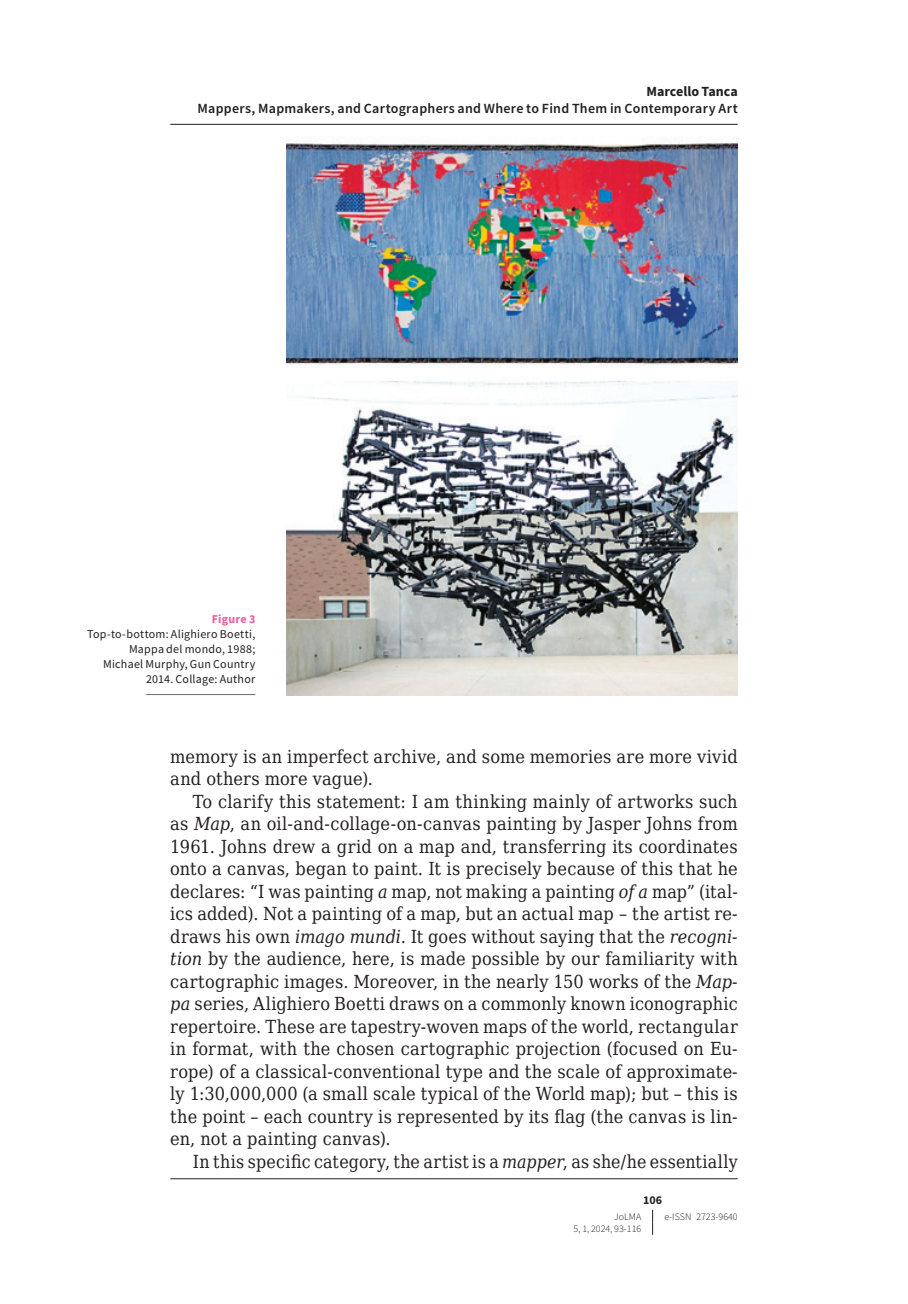
<style>
.page{position:relative;width:908px;height:1304px;background:#fff}
.page>*{position:absolute;margin:0;border:0;box-sizing:border-box;transform-origin:0 0}
.t1{font:18px/22.4px "DejaVu Serif Condensed";letter-spacing:.015em;color:#231f20}
.t2{font:600 14px "Source Sans Pro";letter-spacing:.02em;color:#231f20}
.t3{font:700 14px "Source Sans Pro";color:#231f20}
.t4{font:12px/15px "Source Sans Pro";letter-spacing:.02em;color:#231f20;text-align:right}
.t5{font:700 12px "Source Sans Pro";letter-spacing:.02em;color:#ef59a1}
.t6{font:700 12px "Source Sans Pro";color:#231f20}
.t7{font:300 10px "Source Sans Pro";color:#231f20}
.s1{font-style:italic}
</style>
<div class="page">
<svg style="left:652px;top:1210px;width:1px;height:25px"></svg>
<img style="left:286px;top:136px;width:451px;height:560px">
<hr style="left:146px;top:694px;width:109px;height:1px;background:#6c6d70">
<hr style="left:170px;top:124px;width:567px;height:1px;background:#231f20">
<hr style="left:170px;top:1178px;width:567px;height:1px;background:#231f20">
<p class="t3" style="left:646px;top:82px;width:93px">Marcello Tanca</p>
<p class="t2" style="left:197px;top:100px;width:541px">Mappers, Mapmakers, and Cartographers and Where to Find Them in Contemporary Art</p>
<p class="t5" style="left:212px;top:611px;width:45px">Figure 3</p>
<p class="t4" style="left:87px;top:627px;width:170px">Top-to-bottom: Alighiero Boetti,<br>Mappa del mondo, 1988;<br>Michael Murphy, Gun Country<br>2014. Collage: Author</p>
<p class="t1" style="left:170px;top:745px;width:568px">memory is an imperfect archive, and some memories are more vivid and others more vague).</p>
<p class="t1" style="left:170px;top:790px;width:568px;text-align:justify;text-indent:23px">To clarify this statement: I am thinking mainly of artworks such as <span class="s1">Map</span>, an oil-and-collage-on-canvas painting by Jasper Johns from 1961. Johns drew a grid on a map and, transferring its coordinates onto a canvas, began to paint. It is precisely because of this that he declares: “I was painting <span class="s1">a</span> map, not making a painting <span class="s1">of a</span> map” (ital&shy;ics added). Not a painting of a map, but an actual map – the artist re&shy;draws his own <span class="s1">imago mundi</span>. It goes without saying that the <span class="s1">recogni&shy;tion</span> by the audience, here, is made possible by our familiarity with cartographic images. Moreover, in the nearly 150 works of the <span class="s1">Map&shy;pa</span> series, Alighiero Boetti draws on a commonly known iconographic repertoire. These are tapestry-woven maps of the world, rectangular in format, with the chosen cartographic projection (focused on Eu&shy;rope) of a classical-conventional type and the scale of approximate&shy;ly 1:30,000,000 (a small scale typical of the World map); but – this is the point – each country is represented by its flag (the canvas is lin&shy;en, not a painting canvas).</p>
<p class="t1" style="left:193px;top:1150px;width:546px">In this specific category, the artist is a <span class="s1">mapper</span>, as she/he essentially</p>
<p class="t6" style="left:642px;top:1192px;width:21px">106</p>
<p class="t7" style="left:614px;top:1210px;width:28px">JoLMA</p>
<p class="t7" style="left:664px;top:1210px;width:75px">e-ISSN 2723-9640</p>
<p class="t7" style="left:573px;top:1223px;width:69px">5, 1, 2024, 93-116</p>
</div>
